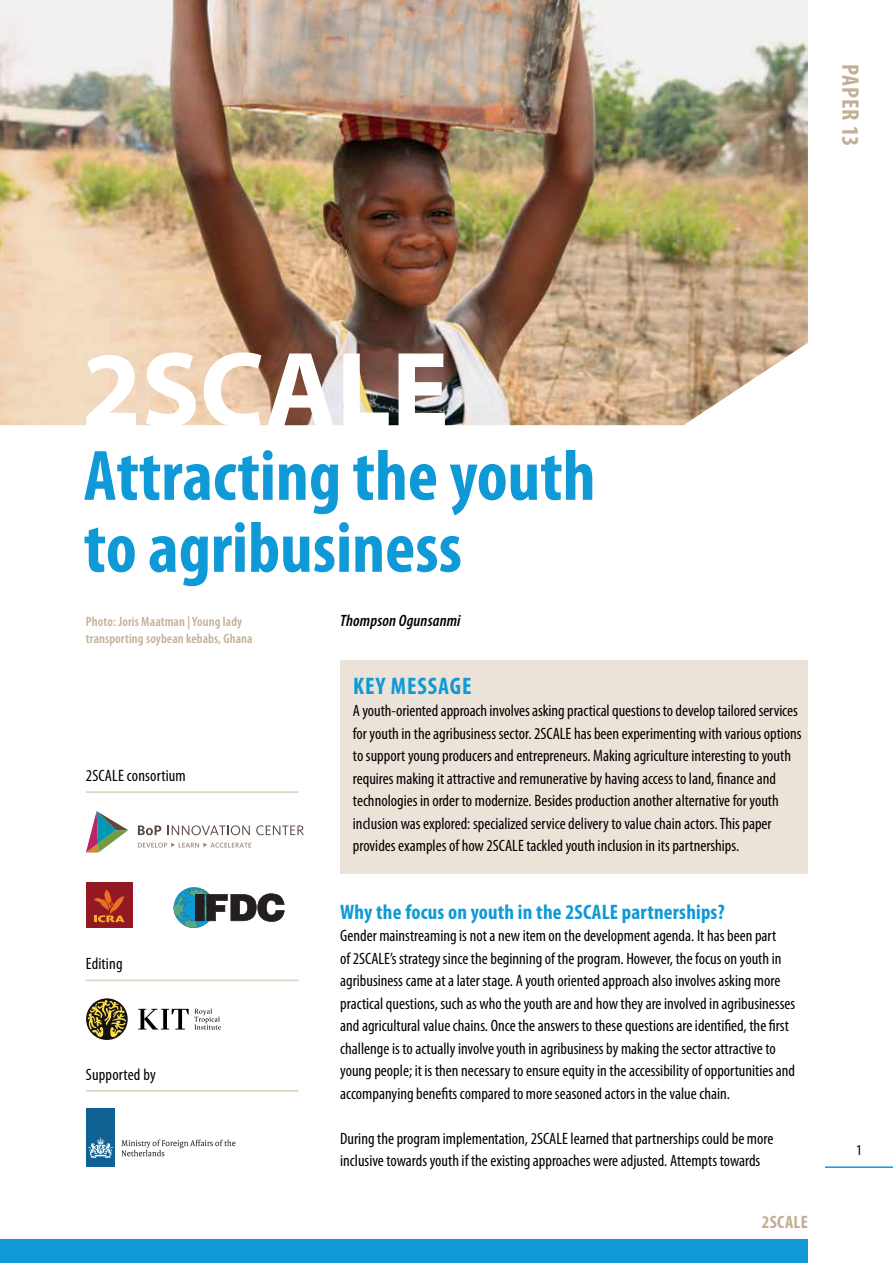
<style>
.page{position:relative;width:893px;height:1263px;background:#fff}
.page>*{position:absolute;margin:0;border:0;box-sizing:border-box;transform-origin:0 0}
.t1{font:700 108px "Myriad Pro";color:#fff}
.t2{font:700 condensed 72px/72px "Myriad Pro";color:#0f99d6}
.t3{font:700 condensed 24px "Myriad Pro";letter-spacing:.04em;color:#0f99d6}
.t4{font:700 condensed 24px "Myriad Pro";letter-spacing:.04em;color:#c1b096}
.t5{font:700 condensed 21px "Myriad Pro";letter-spacing:.01em;color:#0f99d6}
.t6{font:700 condensed 18px "Myriad Pro";letter-spacing:.02em;color:#c1b096}
.t7{font:condensed 16.5px/22.5px "Myriad Pro";color:#000}
.t8{font:italic 600 condensed 16.5px "Myriad Pro";letter-spacing:.01em;color:#000}
.t9{font:condensed 15px "Myriad Pro";color:#000}
.t10{font:600 condensed 13.5px/16.5px "Myriad Pro";letter-spacing:.01em;color:#c1b096}
</style>
<div class="page">
<hr style="left:825px;top:1166px;width:68px;height:2px;background:#0f99d6">
<div style="left:0;top:1240px;width:808px;height:23px;background:#0f99d6"></div>
<img style="left:0;top:0;width:808px;height:425px">
<div style="left:340px;top:660px;width:468px;height:214px;background:#ebe3d8"></div>
<svg style="left:86px;top:811px;width:42px;height:41px"></svg>
<svg style="left:138px;top:825px;width:23px;height:10px"></svg>
<svg style="left:168px;top:825px;width:82px;height:10px"></svg>
<svg style="left:256px;top:825px;width:48px;height:10px"></svg>
<svg style="left:138px;top:842px;width:113px;height:6px"></svg>
<div style="left:86px;top:882px;width:47px;height:46px;background:#921924"></div>
<svg style="left:94px;top:889px;width:31px;height:33px"></svg>
<svg style="left:174px;top:887px;width:111px;height:41px"></svg>
<hr style="left:86px;top:791px;width:212px;height:2px;background:#dbceba">
<hr style="left:86px;top:1090px;width:212px;height:1px;background:#dbceba">
<div style="left:86px;top:1108px;width:29px;height:58px;background:#0f6293"></div>
<svg style="left:88px;top:1137px;width:25px;height:22px"></svg>
<svg style="left:121px;top:1140px;width:114px;height:16px"></svg>
<hr style="left:86px;top:980px;width:212px;height:1px;background:#dbceba">
<svg style="left:86px;top:998px;width:42px;height:42px"></svg>
<svg style="left:87px;top:1000px;width:39px;height:37px"></svg>
<svg style="left:138px;top:1009px;width:83px;height:20px"></svg>
<h3 class="t4" style="left:865px;top:64px;width:84px;rotate:90deg">PAPER 13</h3>
<h1 class="t1" style="left:82px;top:319px;width:369px">2SCALE</h1>
<h2 class="t2" style="left:84px;top:438px;width:513px">Attracting the youth to agribusiness</h2>
<p class="t10" style="left:86px;top:613px;width:168px">Photo: Joris Maatman | Young lady transporting soybean kebabs, Ghana</p>
<p class="t8" style="left:340px;top:611px;width:122px">Thompson Ogunsanmi</p>
<p class="t7" style="left:86px;top:764px;width:101px">2SCALE consortium</p>
<p class="t7" style="left:86px;top:952px;width:38px">Editing</p>
<p class="t7" style="left:86px;top:1063px;width:71px">Supported by</p>
<h3 class="t3" style="left:353px;top:671px;width:120px">KEY MESSAGE</h3>
<p class="t7" style="left:353px;top:699px;width:450px">A youth-oriented approach involves asking practical questions to develop tailored services for youth in the agribusiness sector. 2SCALE has been experimenting with various options to support young producers and entrepreneurs. Making agriculture interesting to youth requires making it attractive and remunerative by having access to land, finance and technologies in order to modernize. Besides production another alternative for youth inclusion was explored: specialized service delivery to value chain actors. This paper provides examples of how 2SCALE tackled youth inclusion in its partnerships.</p>
<p class="t5" style="left:340px;top:899px;width:386px">Why the focus on youth in the 2SCALE partnerships?</p>
<p class="t7" style="left:340px;top:924px;width:457px">Gender mainstreaming is not a new item on the development agenda. It has been part<br>of 2SCALE’s strategy since the beginning of the program. However, the focus on youth in agribusiness came at a later stage. A youth oriented approach also involves asking more practical questions, such as who the youth are and how they are involved in agribusinesses and agricultural value chains. Once the answers to these questions are identified, the first challenge is to actually involve youth in agribusiness by making the sector attractive to young people; it is then necessary to ensure equity in the accessibility of opportunities and accompanying benefits compared to more seasoned actors in the value chain.</p>
<p class="t7" style="left:340px;top:1127px;width:435px">During the program implementation, 2SCALE learned that partnerships could be more inclusive towards youth if the existing approaches were adjusted. Attempts towards</p>
<p class="t6" style="left:762px;top:1210px;width:48px">2SCALE</p>
<p class="t9" style="left:856px;top:1141px;width:7px">1</p>
</div>
